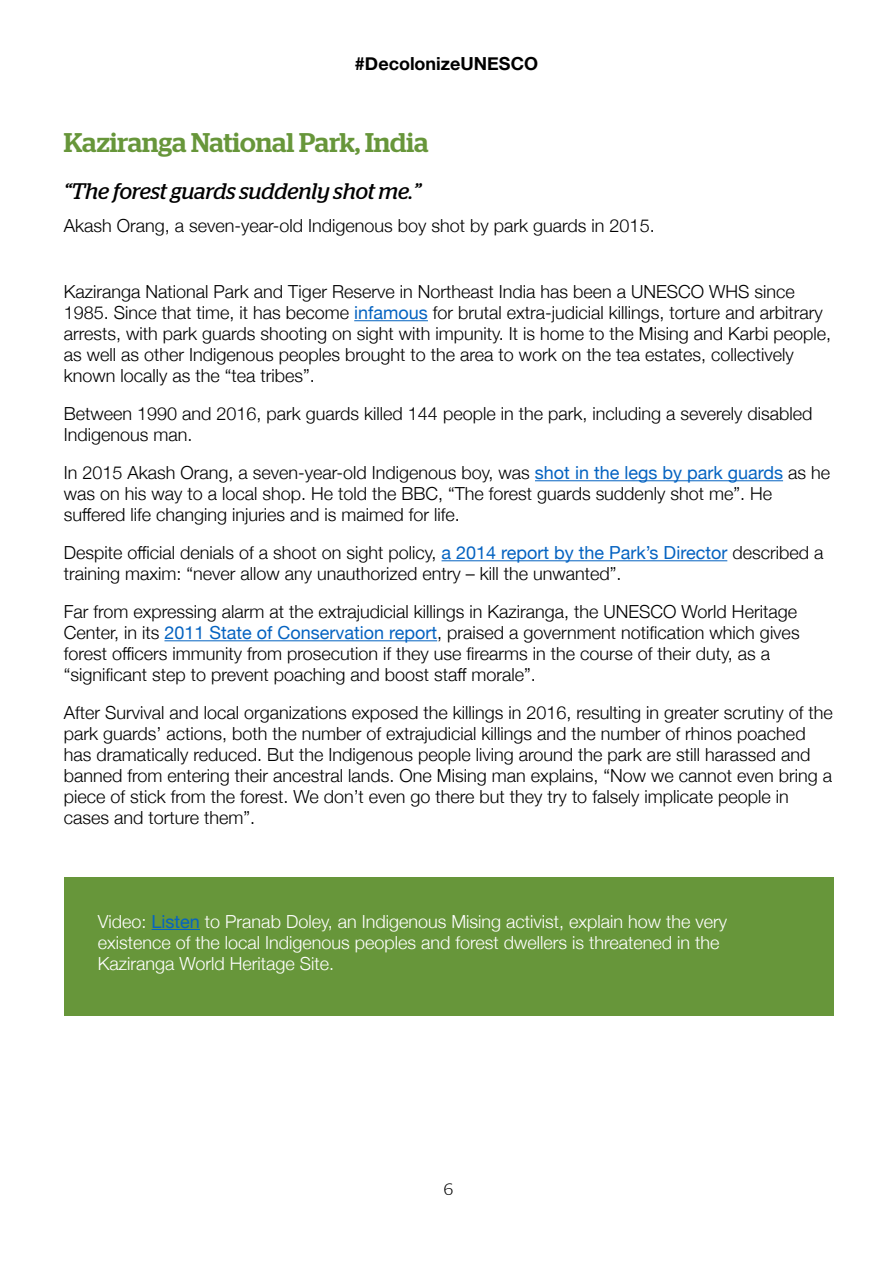
<style>
.page{position:relative;width:893px;height:1263px;background:#fff}
.page>*{position:absolute;margin:0;border:0;box-sizing:border-box;transform-origin:0 0}
.t1{font:500 27px "Stag";color:#67963a}
.t2{font:italic 22.5px "Stag";letter-spacing:-.005em;color:#000}
.t3{font:300 18px/21px "Helvetica Neue";color:#000}
.t4{font:300 18px/21px "Helvetica Neue";color:#fff}
.t5{font:700 18px "Helvetica Neue";color:#000}
.t6{font:300 16.5px "Stag";color:#000}
.s1{font-weight:400;color:#0563c1}
</style>
<div class="page">
<hr style="left:354px;top:320px;width:74px;height:1px;background:#0563c1">
<hr style="left:535px;top:480px;width:248px;height:1px;background:#0563c1">
<hr style="left:442px;top:560px;width:285px;height:1px;background:#0563c1">
<hr style="left:164px;top:640px;width:273px;height:1px;background:#0563c1">
<div style="left:64px;top:877px;width:769px;height:139px;background:#67963a"></div>
<hr style="left:152px;top:929px;width:48px;height:1px;background:#0563c1">
<p class="t5" style="left:355px;top:50px;width:185px">#DecolonizeUNESCO</p>
<h1 class="t1" style="left:64px;top:127px;width:366px">Kaziranga National Park, India</h1>
<p class="t2" style="left:64px;top:178px;width:358px">“The forest guards suddenly shot me.”</p>
<p class="t3" style="left:64px;top:214px;width:592px">Akash Orang, a seven-year-old Indigenous boy shot by park guards in 2015.</p>
<p class="t3" style="left:64px;top:280px;width:769px">Kaziranga National Park and Tiger Reserve in Northeast India has been a UNESCO WHS since 1985. Since that time, it has become <span class="s1">infamous</span> for brutal extra-judicial killings, torture and arbitrary arrests, with park guards shooting on sight with impunity. It is home to the Mising and Karbi people, as well as other Indigenous peoples brought to the area to work on the tea estates, collectively known locally as the “tea tribes”.</p>
<p class="t3" style="left:64px;top:402px;width:750px">Between 1990 and 2016, park guards killed 144 people in the park, including a severely disabled<br>Indigenous man.</p>
<p class="t3" style="left:64px;top:461px;width:768px">In 2015 Akash Orang, a seven-year-old Indigenous boy, was <span class="s1">shot in the legs by park guards</span> as he was on his way to a local shop. He told the BBC, “The forest guards suddenly shot me”. He suffered life changing injuries and is maimed for life.</p>
<p class="t3" style="left:64px;top:541px;width:761px">Despite official denials of a shoot on sight policy, <span class="s1">a 2014 report by the Park’s Director</span> described a training maxim: “never allow any unauthorized entry – kill the unwanted”.</p>
<p class="t3" style="left:64px;top:600px;width:737px">Far from expressing alarm at the extrajudicial killings in Kaziranga, the UNESCO World Heritage Center, in its <span class="s1">2011 State of Conservation report</span>, praised a government notification which gives forest officers immunity from prosecution if they use firearms in the course of their duty, as a “significant step to prevent poaching and boost staff morale”.</p>
<p class="t3" style="left:64px;top:701px;width:770px">After Survival and local organizations exposed the killings in 2016, resulting in greater scrutiny of the park guards’ actions, both the number of extrajudicial killings and the number of rhinos poached has dramatically reduced. But the Indigenous people living around the park are still harassed and banned from entering their ancestral lands. One Mising man explains, “Now we cannot even bring a piece of stick from the forest. We don’t even go there but they try to falsely implicate people in cases and torture them”.</p>
<p class="t4" style="left:98px;top:909px;width:631px">Video: <span class="s1">Listen</span> to Pranab Doley, an Indigenous Mising activist, explain how the very existence of the local Indigenous peoples and forest dwellers is threatened in the<br>Kaziranga World Heritage Site.</p>
<p class="t6" style="left:444px;top:1179px;width:11px">6</p>
</div>
